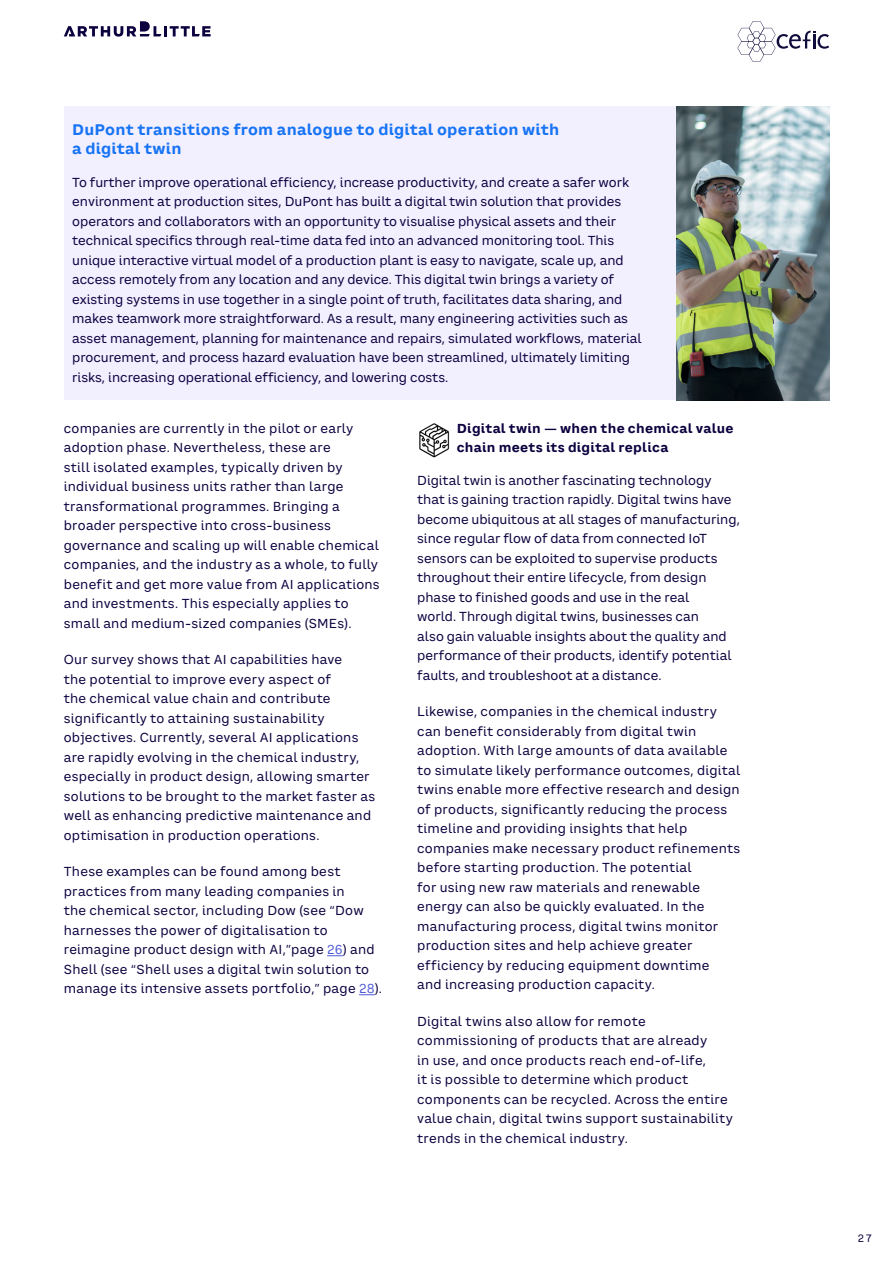
<style>
.page{position:relative;width:893px;height:1263px;background:#fff}
.page>*{position:absolute;margin:0;border:0;box-sizing:border-box;transform-origin:0 0}
.R15_BLUEBOX_HEADING{font:700 15px/19.5px "CA Saygon Text";letter-spacing:.015em;color:#1774f5}
.R6_BODYTEXT_8_5_13{font:12.75px/19.5px "CA Saygon Text";letter-spacing:.02em;color:#0d003f}
.IN_BODYTEXT{font:12.75px/19.5px "CA Saygon Text";color:#0d003f}
.R6_BODYTEXT_8_5_13-2{font:12.75px/19.5px "CA Saygon Text";color:#0d003f}
.R5_SUB_HEADING_LEVEL{font:700 12.75px/19.5px "CA Saygon Text";letter-spacing:.02em;color:#0d003f}
.t1{font:10.5px "CA Saygon Text";color:#0d003f}
.s1{color:#4f5cd6}
</style>
<div class="page">
<svg style="left:327px;top:955px;width:16px;height:1px"></svg>
<svg style="left:359px;top:994px;width:16px;height:1px"></svg>
<img style="left:419px;top:423px;width:31px;height:35px">
<div style="left:64px;top:106px;width:618px;height:294px;background:#f2efff"></div>
<img style="left:676px;top:106px;width:153px;height:294px">
<svg style="left:737px;top:21px;width:92px;height:41px"></svg>
<svg style="left:64px;top:21px;width:147px;height:16px"></svg>
<p class="R15_BLUEBOX_HEADING" style="left:72px;top:120px;width:488px">DuPont transitions from analogue to digital operation with a digital twin</p>
<p class="IN_BODYTEXT" style="left:72px;top:172px;width:571px">To further improve operational efficiency, increase productivity, and create a safer work environment at production sites, DuPont has built a digital twin solution that provides operators and collaborators with an opportunity to visualise physical assets and their technical specifics through real-time data fed into an advanced monitoring tool. This unique interactive virtual model of a production plant is easy to navigate, scale up, and access remotely from any location and any device. This digital twin brings a variety of existing systems in use together in a single point of truth, facilitates data sharing, and makes teamwork more straightforward. As a result, many engineering activities such as asset management, planning for maintenance and repairs, simulated workflows, material procurement, and process hazard evaluation have been streamlined, ultimately limiting risks, increasing operational efficiency, and lowering costs.</p>
<p class="R6_BODYTEXT_8_5_13" style="left:64px;top:418px;width:317px">companies are currently in the pilot or early adoption phase. Nevertheless, these are<br>still isolated examples, typically driven by individual business units rather than large transformational programmes. Bringing a broader perspective into cross-business governance and scaling up will enable chemical companies, and the industry as a whole, to fully benefit and get more value from AI applications and investments. This especially applies to small and medium-sized companies (SMEs).</p>
<p class="R6_BODYTEXT_8_5_13" style="left:64px;top:650px;width:313px">Our survey shows that AI capabilities have<br>the potential to improve every aspect of<br>the chemical value chain and contribute significantly to attaining sustainability objectives. Currently, several AI applications are rapidly evolving in the chemical industry, especially in product design, allowing smarter solutions to be brought to the market faster as well as enhancing predictive maintenance and optimisation in production operations.</p>
<p class="R6_BODYTEXT_8_5_13" style="left:64px;top:862px;width:320px">These examples can be found among best practices from many leading companies in<br>the chemical sector, including Dow (see “Dow harnesses the power of digitalisation to reimagine product design with AI,”page <span class="s1">26</span>) and Shell (see “Shell uses a digital twin solution to manage its intensive assets portfolio,” page <span class="s1">28</span>).</p>
<p class="R5_SUB_HEADING_LEVEL" style="left:457px;top:418px;width:278px">Digital twin — when the chemical value chain meets its digital replica</p>
<p class="R6_BODYTEXT_8_5_13-2" style="left:417px;top:470px;width:324px">Digital twin is another fascinating technology that is gaining traction rapidly. Digital twins have become ubiquitous at all stages of manufacturing, since regular flow of data from connected IoT sensors can be exploited to supervise products throughout their entire lifecycle, from design phase to finished goods and use in the real<br>world. Through digital twins, businesses can<br>also gain valuable insights about the quality and performance of their products, identify potential faults, and troubleshoot at a distance.</p>
<p class="R6_BODYTEXT_8_5_13" style="left:417px;top:702px;width:325px">Likewise, companies in the chemical industry can benefit considerably from digital twin adoption. With large amounts of data available to simulate likely performance outcomes, digital twins enable more effective research and design of products, significantly reducing the process timeline and providing insights that help companies make necessary product refinements before starting production. The potential<br>for using new raw materials and renewable energy can also be quickly evaluated. In the manufacturing process, digital twins monitor production sites and help achieve greater efficiency by reducing equipment downtime<br>and increasing production capacity.</p>
<p class="R6_BODYTEXT_8_5_13" style="left:417px;top:1011px;width:317px">Digital twins also allow for remote commissioning of products that are already<br>in use, and once products reach end-of-life,<br>it is possible to determine which product components can be recycled. Across the entire value chain, digital twins support sustainability trends in the chemical industry.</p>
<p class="t1" style="left:858px;top:1230px;width:16px">27</p>
</div>
